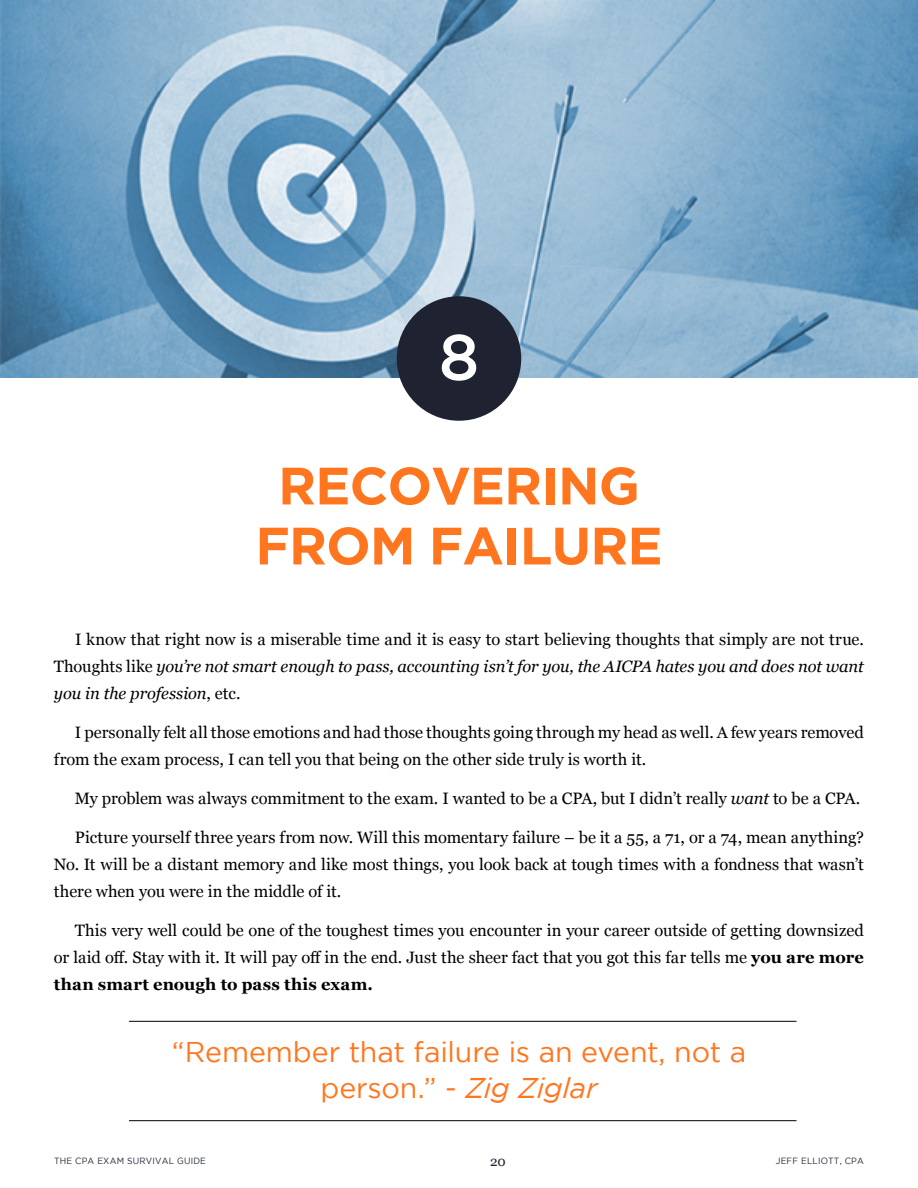
<style>
.page{position:relative;width:918px;height:1188px;background:#fff}
.page>*{position:absolute;margin:0;border:0;box-sizing:border-box;transform-origin:0 0}
.t1{font:500 64.5px "Gotham";color:#fff}
.t2{font:700 52.5px/60px "Gotham";letter-spacing:-.015em;color:#ff761e;text-align:center}
.t3{font:28.5px/36px "Gotham";letter-spacing:-.005em;color:#ff761e;text-align:center}
.t4{font:16.5px/27px "Georgia";color:#000;text-align:justify}
.t5{font:13.5px "Georgia";color:#1e2534}
.t6{font:9px "Gotham";letter-spacing:.025em;color:#1e2534;scale:.95 1}
.s1{font-style:italic}
.s2{font-weight:700}
</style>
<div class="page">
<hr style="left:129px;top:1021px;width:668px;height:1px;background:#000">
<hr style="left:129px;top:1120px;width:668px;height:1px;background:#000">
<img style="left:0;top:0;width:918px;height:378px">
<div style="left:397px;top:296px;width:124px;height:125px;background:#1f2231;border-radius:50%"></div>
<h1 class="t1" style="left:439px;top:320px;width:42px">8</h1>
<h2 class="t2" style="left:255px;top:459px;width:409px">RECOVERING<br>FROM FAILURE</h2>
<p class="t4" style="left:54px;top:627px;width:812px;text-indent:21px">I know that right now is a miserable time and it is easy to start believing thoughts that simply are not true.<br>Thoughts like <span class="s1">you’re not smart enough to pass, accounting isn’t for you, the AICPA hates you and does not want you in the profession</span>, etc.</p>
<p class="t4" style="left:54px;top:720px;width:812px;text-indent:21px">I personally felt all those emotions and had those thoughts going through my head as well. A few years removed from the exam process, I can tell you that being on the other side truly is worth it.</p>
<p class="t4" style="left:75px;top:786px;width:787px">My problem was always commitment to the exam. I wanted to be a CPA, but I didn’t really <span class="s1">want</span> to be a CPA.</p>
<p class="t4" style="left:54px;top:825px;width:811px;text-indent:21px">Picture yourself three years from now. Will this momentary failure – be it a 55, a 71, or a 74, mean anything?<br>No. It will be a distant memory and like most things, you look back at tough times with a fondness that wasn’t there when you were in the middle of it.</p>
<p class="t4" style="left:54px;top:918px;width:812px;text-indent:21px">This very well could be one of the toughest times you encounter in your career outside of getting downsized or laid o昀昀. Stay with it. It will pay o昀昀 in the end. Just the sheer fact that you got this far tells me <span class="s2">you are more than smart enough to pass this exam.</span></p>
<h3 class="t3" style="left:172px;top:1036px;width:576px">“Remember that failure is an event, not a person.” - <span class="s1">Zig Ziglar</span></h3>
<p class="t6" style="left:54px;top:1158px;width:162px">THE CPA EXAM SURVIVAL GUIDE</p>
<p class="t6" style="left:776px;top:1158px;width:94px">JEFF ELLIOTT, CPA</p>
<p class="t5" style="left:490px;top:1156px;width:17px">20</p>
</div>
